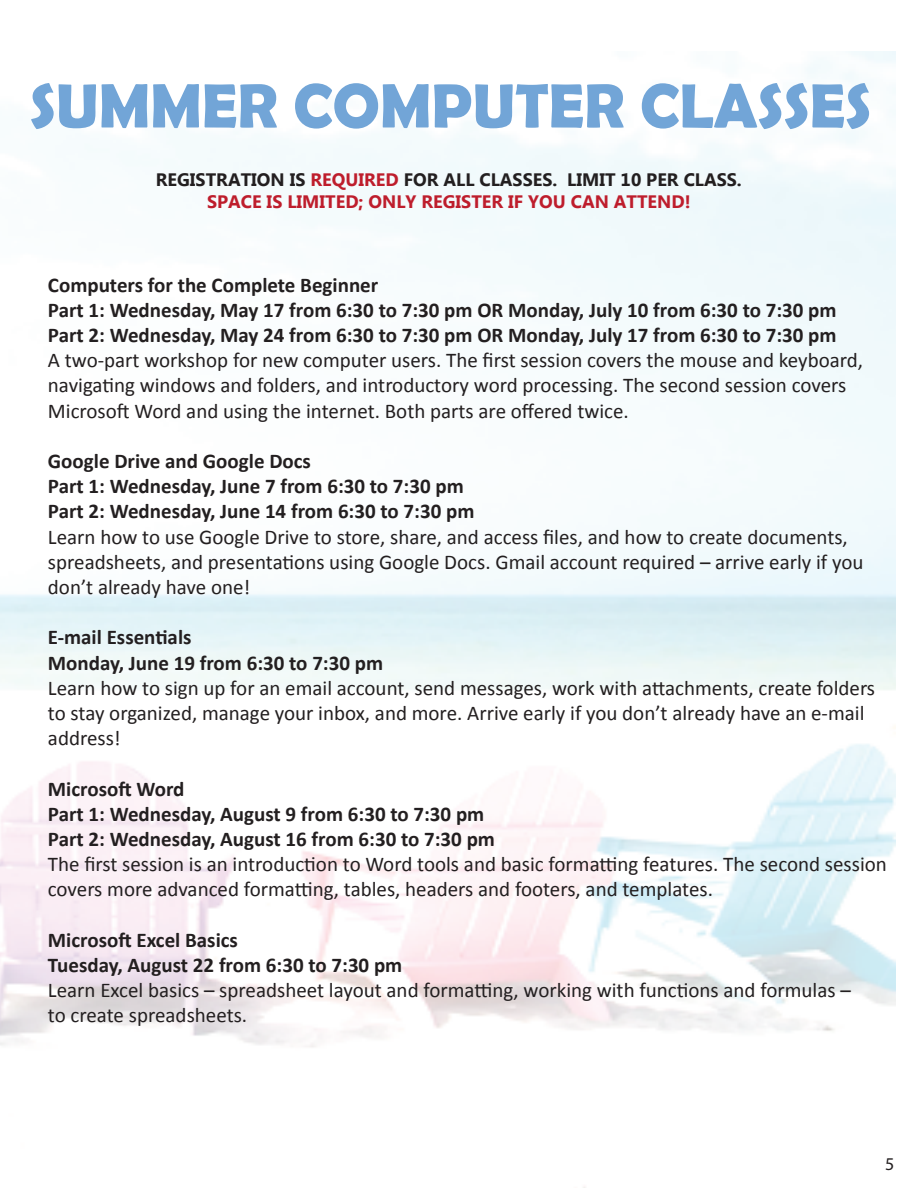
<style>
.page{position:relative;width:918px;height:1188px;background:#fff}
.page>*{position:absolute;margin:0;border:0;box-sizing:border-box;transform-origin:0 0}
.t1{font:700 63px "Berlin Sans FB Demi";color:#72a5d7}
.t2{font:21px/25.2px "Calibri";color:#231f20}
.t3{font:700 21px/25.2px "Calibri";color:#231f20}
.t4{font:700 18px/21.6px "Lao UI";color:#be1d2c;text-align:center}
.t5{font:18px "Myriad Pro";color:#231f20}
.s1{color:#231f20}
</style>
<div class="page">
<h1 class="t1" style="left:30px;top:69px;width:843px">SUMMER COMPUTER CLASSES</h1>
<p class="t4" style="left:156px;top:168px;width:588px"><span class="s1">REGISTRATION IS</span> REQUIRED <span class="s1">FOR ALL CLASSES. LIMIT 10 PER CLASS.<br></span>SPACE IS LIMITED; ONLY REGISTER IF YOU CAN ATTEND!</p>
<p class="t3" style="left:48px;top:272px;width:790px">Computers for the Complete Beginner<br>Part 1: Wednesday, May 17 from 6:30 to 7:30 pm OR Monday, July 10 from 6:30 to 7:30 pm<br>Part 2: Wednesday, May 24 from 6:30 to 7:30 pm OR Monday, July 17 from 6:30 to 7:30 pm</p>
<p class="t2" style="left:48px;top:348px;width:817px">A two-part workshop for new computer users. The first session covers the mouse and keyboard, navigating windows and folders, and introductory word processing. The second session covers<br>Microsoft Word and using the internet. Both parts are offered twice.</p>
<p class="t3" style="left:48px;top:448px;width:428px">Google Drive and Google Docs<br>Part 1: Wednesday, June 7 from 6:30 to 7:30 pm<br>Part 2: Wednesday, June 14 from 6:30 to 7:30 pm</p>
<p class="t2" style="left:48px;top:524px;width:817px">Learn how to use Google Drive to store, share, and access files, and how to create documents, spreadsheets, and presentations using Google Docs. Gmail account required – arrive early if you don’t already have one!</p>
<p class="t3" style="left:48px;top:625px;width:337px">E-mail Essentials<br>Monday, June 19 from 6:30 to 7:30 pm</p>
<p class="t2" style="left:48px;top:675px;width:829px">Learn how to sign up for an email account, send messages, work with attachments, create folders to stay organized, manage your inbox, and more. Arrive early if you don’t already have an e-mail address!</p>
<p class="t3" style="left:48px;top:776px;width:449px">Microsoft Word<br>Part 1: Wednesday, August 9 from 6:30 to 7:30 pm<br>Part 2: Wednesday, August 16 from 6:30 to 7:30 pm</p>
<p class="t2" style="left:48px;top:852px;width:840px">The first session is an introduction to Word tools and basic formatting features. The second session covers more advanced formatting, tables, headers and footers, and templates.</p>
<p class="t3" style="left:48px;top:927px;width:356px">Microsoft Excel Basics<br>Tuesday, August 22 from 6:30 to 7:30 pm</p>
<p class="t2" style="left:48px;top:978px;width:804px">Learn Excel basics – spreadsheet layout and formatting, working with functions and formulas – to create spreadsheets.</p>
<p class="t5" style="left:885px;top:1153px;width:11px">5</p>
</div>
